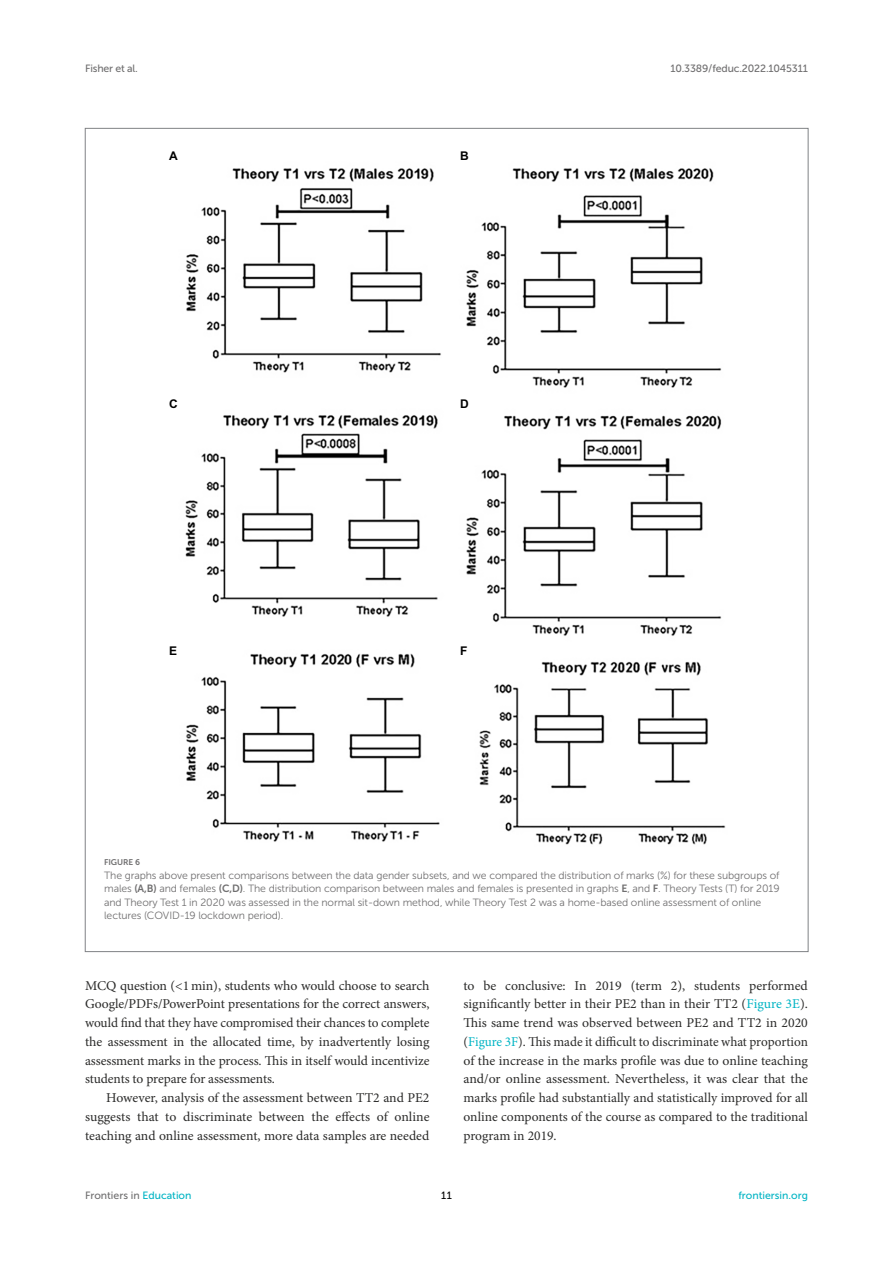
<style>
.page{position:relative;width:893px;height:1263px;background:#fff}
.page>*{position:absolute;margin:0;border:0;box-sizing:border-box;transform-origin:0 0}
.TEXT{font:13.5px/18.8px "Minion Pro";letter-spacing:-.005em;color:#2b2b2a;text-align:justify}
.t1{font:700 12px "Arial";color:#000}
.FIG_LEG{font:10.5px/13.5px "Museo Sans 300";letter-spacing:-.01em;color:#706f70}
.t2{font:10.5px "Museo Sans 500";letter-spacing:-.015em;color:#706f70}
.t3{font:10.5px "Museo Sans 500";color:#00b4c4}
.t4{font:10.5px "Museo Sans 500";color:#000}
.FIG_HD{font:8.25px "Museo Sans 700";letter-spacing:-.01em;color:#706f70}
.s1{font-family:"Museo Sans 700"}
.s2{color:#00b4c4}
</style>
<div class="page">
<img style="left:185px;top:168px;width:541px;height:677px">
<p class="t2" style="left:85px;top:63px;width:54px">Fisher et al.</p>
<p class="t2" style="left:670px;top:63px;width:139px">10.3389/feduc.2022.1045311</p>
<p class="t1" style="left:169px;top:147px;width:10px">A</p>
<p class="t1" style="left:460px;top:147px;width:10px">B</p>
<p class="t1" style="left:169px;top:395px;width:10px">C</p>
<p class="t1" style="left:460px;top:395px;width:10px">D</p>
<p class="t1" style="left:169px;top:642px;width:10px">E</p>
<p class="t1" style="left:460px;top:642px;width:9px">F</p>
<p class="FIG_HD" style="left:104px;top:858px;width:37px">FIGURE 6</p>
<p class="FIG_LEG" style="left:104px;top:868px;width:677px">The graphs above present comparisons between the data gender subsets, and we compared the distribution of marks (%) for these subgroups of males <span class="s1">(A,B)</span> and females <span class="s1">(C,D)</span>. The distribution comparison between males and females is presented in graphs <span class="s1">E</span>, and <span class="s1">F</span>. Theory Tests (T) for 2019 and Theory Test 1 in 2020 was assessed in the normal sit-down method, while Theory Test 2 was a home-based online assessment of online lectures (COVID-19 lockdown period).</p>
<p class="TEXT" style="left:85px;top:976px;width:346px">MCQ question (&lt;1min), students who would choose to search Google/PDFs/PowerPoint presentations for the correct answers, would find that they have compromised their chances to complete the assessment in the allocated time, by inadvertently losing assessment marks in the process. This in itself would incentivize students to prepare for assessments.</p>
<p class="TEXT" style="left:85px;top:1088px;width:346px;text-indent:21px">However, analysis of the assessment between TT2 and PE2 suggests that to discriminate between the effects of online teaching and online assessment, more data samples are needed</p>
<p class="TEXT" style="left:463px;top:976px;width:346px">to be conclusive: In 2019 (term 2), students performed significantly better in their PE2 than in their TT2 (<span class="s2">Figure 3E</span>).<br>This same trend was observed between PE2 and TT2 in 2020 (<span class="s2">Figure 3F</span>). This made it difficult to discriminate what proportion of the increase in the marks profile was due to online teaching and/or online assessment. Nevertheless, it was clear that the marks profile had substantially and statistically improved for all online components of the course as compared to the traditional program in 2019.</p>
<p class="t2" style="left:85px;top:1190px;width:108px">Frontiers in <span class="s2">Education</span></p>
<p class="t4" style="left:441px;top:1190px;width:12px">11</p>
<p class="t3" style="left:738px;top:1190px;width:71px">frontiersin.org</p>
</div>
